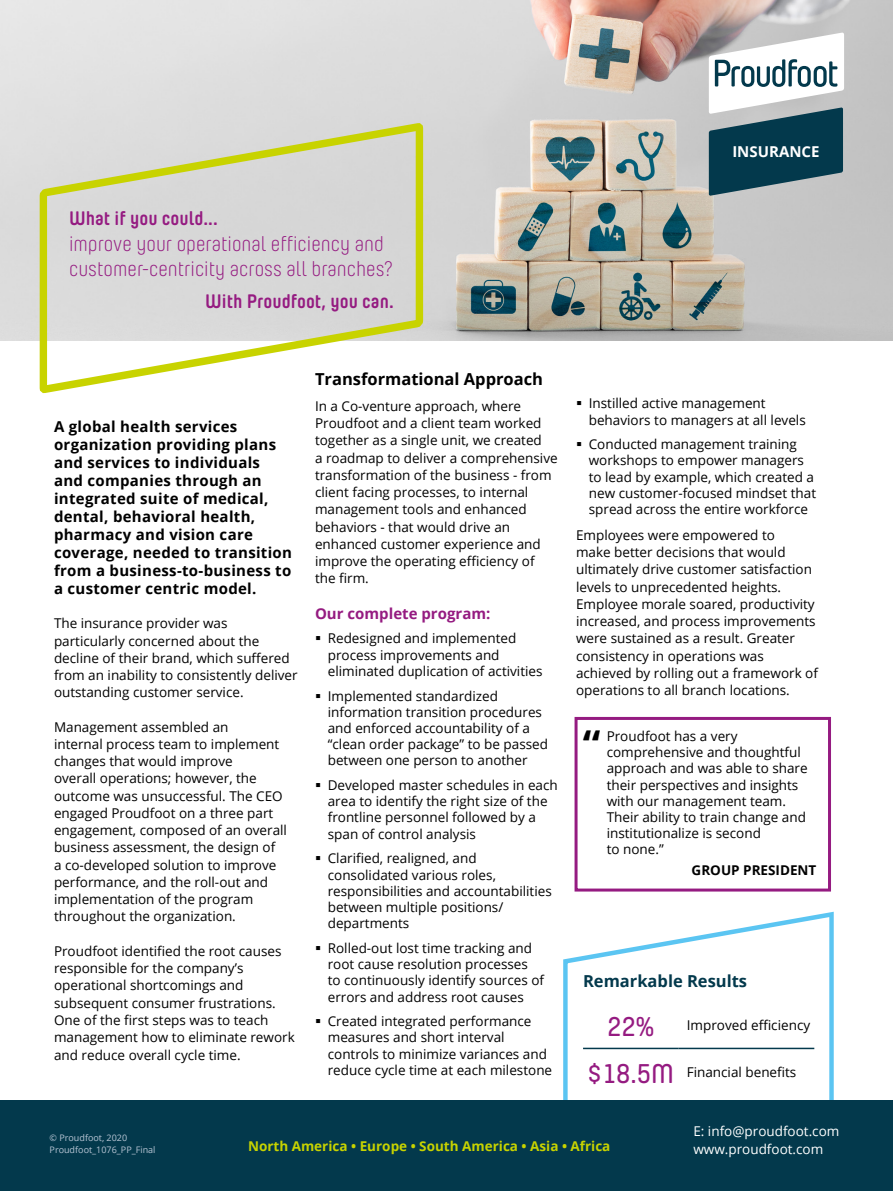
<style>
.page{position:relative;width:893px;height:1191px;background:#fff}
.page>*{position:absolute;margin:0;border:0;box-sizing:border-box;transform-origin:0 0}
.t1{font:700 39.75px "Open Sans";color:#000}
.t2{font:300 21px/25.2px "Yummo";color:#951b81}
.t3{font:700 19.5px "Yummo";color:#951b81}
.t4{font:700 16.5px "Open Sans";color:#000}
.t5{font:700 16.5px "Open Sans";color:#03394c}
.t6{font:700 15px/18px "Open Sans";letter-spacing:.02em;color:#000}
.t7{font:700 15px "Open Sans";color:#951b81}
.t8{font:700 15px "Open Sans";color:#fff}
.t9{font:13.5px/17.2px "Open Sans";color:#000}
.t10{font:700 13.5px "Open Sans";color:#c8d300}
.t11{font:13.5px/17.2px "Open Sans";color:#fff}
.t12{font:700 13.5px "Open Sans";color:#000}
.t13{font:9px/12px "Open Sans";color:#b7c5d4}
.s1{font-family:"Yummo";font-weight:600;font-size:27px;color:#951b81}
</style>
<div class="page">
<svg style="left:563px;top:911px;width:271px;height:189px"></svg>
<img style="left:0;top:0;width:893px;height:340px">
<hr style="left:583px;top:1047px;width:95px;height:2px;background:#03394c">
<hr style="left:678px;top:1047px;width:136px;height:2px;background:#03394c">
<div style="left:0;top:1100px;width:893px;height:91px;background:#03394c"></div>
<svg style="left:36px;top:118px;width:391px;height:276px"></svg>
<svg style="left:709px;top:32px;width:135px;height:164px"></svg>
<div style="left:574px;top:717px;width:257px;height:174px;border:3px solid #951b81"></div>
<h3 class="t3" style="left:69px;top:201px;width:150px">What if you could...</h3>
<h2 class="t2" style="left:69px;top:230px;width:325px">improve your operational efficiency and customer-centricity across all branches?</h2>
<h3 class="t3" style="left:205px;top:283px;width:190px">With Proudfoot, you can.</h3>
<p class="t8" style="left:732px;top:141px;width:89px">INSURANCE</p>
<p class="t6" style="left:54px;top:417px;width:240px">A global health services organization providing plans and services to individuals and companies through an integrated suite of medical, dental, behavioral health, pharmacy and vision care coverage, needed to transition from a business-to-business to a customer centric model.</p>
<p class="t9" style="left:54px;top:614px;width:245px">The insurance provider was particularly concerned about the decline of their brand, which suffered from an inability to consistently deliver outstanding customer service.</p>
<p class="t9" style="left:54px;top:717px;width:234px">Management assembled an<br>internal process team to implement changes that would improve<br>overall operations; however, the outcome was unsuccessful. The CEO engaged Proudfoot on a three part engagement, composed of an overall business assessment, the design of<br>a co-developed solution to improve performance, and the roll-out and implementation of the program throughout the organization.</p>
<p class="t9" style="left:54px;top:942px;width:242px">Proudfoot identified the root causes responsible for the company’s operational shortcomings and subsequent consumer frustrations.<br>One of the first steps was to teach management how to eliminate rework and reduce overall cycle time.</p>
<p class="t4" style="left:315px;top:367px;width:230px">Transformational Approach</p>
<p class="t9" style="left:315px;top:397px;width:244px">In a Co-venture approach, where<br>Proudfoot and a client team worked together as a single unit, we created<br>a roadmap to deliver a comprehensive transformation of the business - from client facing processes, to internal management tools and enhanced behaviors - that would drive an enhanced customer experience and improve the operating efficiency of the firm.</p>
<p class="t7" style="left:315px;top:602px;width:177px">Our complete program:</p>
<p class="t9" style="left:328px;top:630px;width:216px;line-height:16.2px">Redesigned and implemented process improvements and eliminated duplication of activities</p>
<p class="t9" style="left:328px;top:687px;width:222px;line-height:16.2px">Implemented standardized information transition procedures and enforced accountability of a “clean order package” to be passed between one person to another</p>
<p class="t9" style="left:328px;top:776px;width:232px;line-height:16.2px">Developed master schedules in each area to identify the right size of the frontline personnel followed by a span of control analysis</p>
<p class="t9" style="left:328px;top:850px;width:225px;line-height:16.2px">Clarified, realigned, and consolidated various roles, responsibilities and accountabilities between multiple positions/ departments</p>
<p class="t9" style="left:328px;top:939px;width:218px;line-height:16.2px">Rolled-out lost time tracking and root cause resolution processes to continuously identify sources of errors and address root causes</p>
<p class="t9" style="left:328px;top:1013px;width:226px;line-height:16.2px">Created integrated performance measures and short interval controls to minimize variances and reduce cycle time at each milestone</p>
<p class="t9" style="left:589px;top:395px;width:218px;line-height:16.2px">Instilled active management behaviors to managers at all levels</p>
<p class="t9" style="left:589px;top:436px;width:229px;line-height:16.2px">Conducted management training workshops to empower managers to lead by example, which created a new customer-focused mindset that spread across the entire workforce</p>
<p class="t9" style="left:576px;top:526px;width:243px">Employees were empowered to<br>make better decisions that would ultimately drive customer satisfaction levels to unprecedented heights.<br>Employee morale soared, productivity increased, and process improvements were sustained as a result. Greater consistency in operations was achieved by rolling out a framework of operations to all branch locations.</p>
<h1 class="t1" style="left:583px;top:716px;width:19px">“</h1>
<p class="t9" style="left:607px;top:727px;width:203px;line-height:16.2px">Proudfoot has a very comprehensive and thoughtful approach and was able to share their perspectives and insights with our management team.<br>Their ability to train change and institutionalize is second<br>to none.”</p>
<p class="t12" style="left:692px;top:860px;width:126px">GROUP PRESIDENT</p>
<p class="t5" style="left:583px;top:969px;width:166px">Remarkable Results</p>
<p class="t9" style="left:607px;top:1016px;width:205px"><span class="s1">22%</span> Improved efficiency</p>
<p class="t9" style="left:587px;top:1063px;width:211px"><span class="s1">$18.5M</span> Financial benefits</p>
<p class="t13" style="left:50px;top:1131px;width:107px">© Proudfoot, 2020<br>Proudfoot_1076_PP_Final</p>
<p class="t10" style="left:248px;top:1137px;width:364px">North America • Europe • South America • Asia • Africa</p>
<p class="t11" style="left:693px;top:1122px;width:148px">E: info@proudfoot.com www.proudfoot.com</p>
</div>
